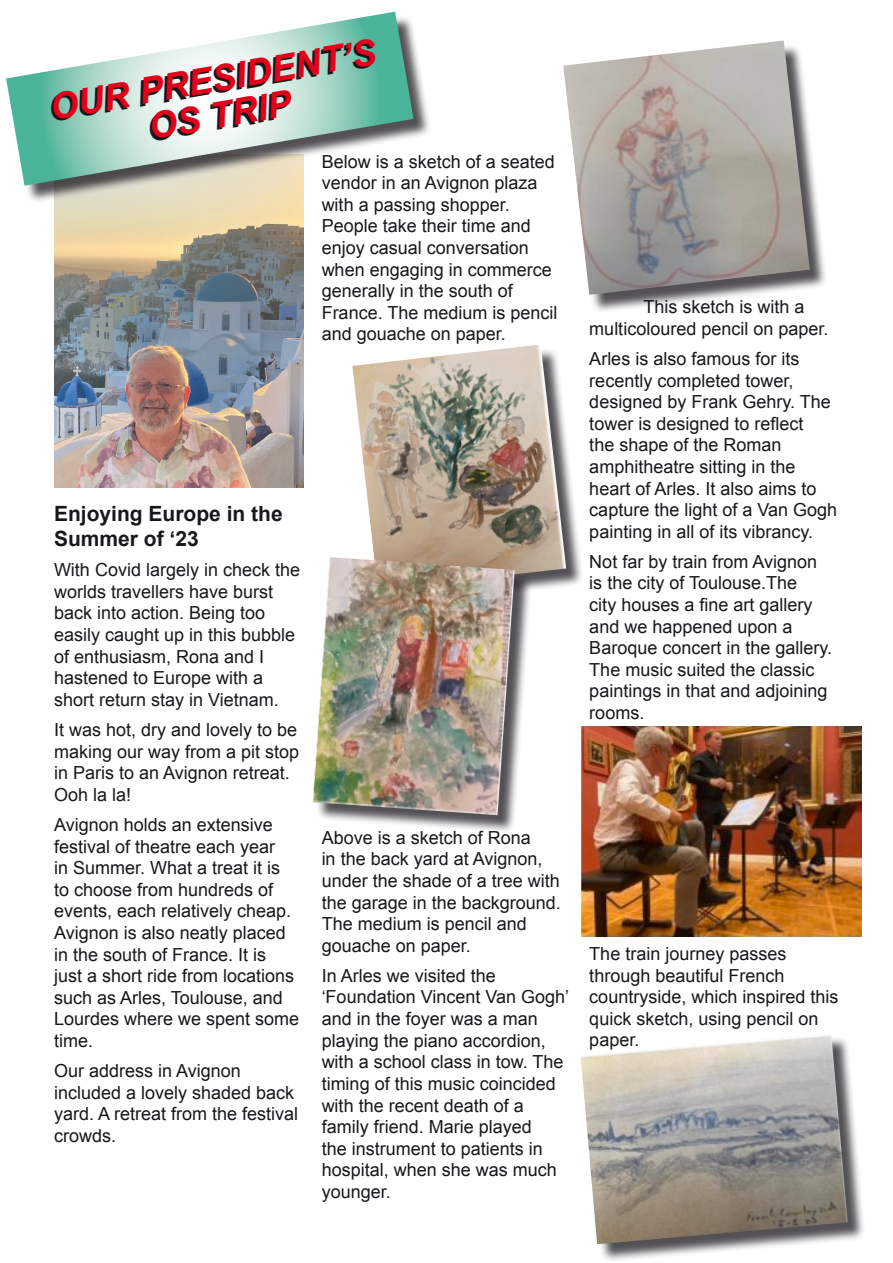
<style>
.page{position:relative;width:893px;height:1263px;background:#fff}
.page>*{position:absolute;margin:0;border:0;box-sizing:border-box;transform-origin:0 0}
.t1{font:italic 700 36px "Arial";color:#e2001a}
.t2{font:700 21px/25.2px "Arial";color:#1a171c}
.t3{font:18px/21.6px "Arial";color:#1a171c}
</style>
<div class="page">
<img style="left:54px;top:203px;width:250px;height:284px">
<div style="left:8px;top:14px;width:423px;height:189px;background:#1a171c;opacity:.75"></div>
<svg style="left:6px;top:12px;width:408px;height:174px"></svg>
<div style="left:355px;top:347px;width:229px;height:260px;background:#1a171c;opacity:.75"></div>
<img style="left:352px;top:345px;width:214px;height:245px">
<div style="left:315px;top:559px;width:218px;height:274px;background:#1a171c;opacity:.75"></div>
<img style="left:313px;top:557px;width:202px;height:258px">
<div style="left:565px;top:43px;width:262px;height:269px;background:#1a171c;opacity:.75"></div>
<img style="left:563px;top:40px;width:247px;height:255px">
<img style="left:580px;top:726px;width:281px;height:210px">
<div style="left:583px;top:1035px;width:282px;height:227px;background:#1a171c;opacity:.75"></div>
<img style="left:581px;top:1035px;width:267px;height:209px">
<p class="t1" style="left:47px;top:85px;width:332px;rotate:-10deg">OUR PRESIDENT’S</p>
<p class="t1" style="left:145px;top:104px;width:146px;rotate:-10deg">OS TRIP</p>
<p class="t3" style="left:322px;top:151px;width:237px">Below is a sketch of a seated vendor in an Avignon plaza with a passing shopper.<br>People take their time and enjoy casual conversation when engaging in commerce generally in the south of<br>France. The medium is pencil and gouache on paper.</p>
<p class="t2" style="left:54px;top:502px;width:230px">Enjoying Europe in the<br>Summer of ‘23</p>
<p class="t3" style="left:54px;top:559px;width:248px">With Covid largely in check the worlds travellers have burst back into action. Being too easily caught up in this bubble of enthusiasm, Rona and I hastened to Europe with a short return stay in Vietnam.</p>
<p class="t3" style="left:54px;top:719px;width:247px">It was hot, dry and lovely to be making our way from a pit stop in Paris to an Avignon retreat.<br>Ooh la la!</p>
<p class="t3" style="left:54px;top:814px;width:247px">Avignon holds an extensive festival of theatre each year<br>in Summer. What a treat it is to choose from hundreds of events, each relatively cheap.<br>Avignon is also neatly placed in the south of France. It is<br>just a short ride from locations such as Arles, Toulouse, and<br>Lourdes where we spent some time.</p>
<p class="t3" style="left:54px;top:1060px;width:246px">Our address in Avignon included a lovely shaded back yard. A retreat from the festival crowds.</p>
<p class="t3" style="left:322px;top:827px;width:241px">Above is a sketch of Rona<br>in the back yard at Avignon, under the shade of a tree with the garage in the background.<br>The medium is pencil and gouache on paper.</p>
<p class="t3" style="left:322px;top:965px;width:249px">In Arles we visited the ‘Foundation Vincent Van Gogh’ and in the foyer was a man playing the piano accordion, with a school class in tow. The timing of this music coincided with the recent death of a family friend. Marie played<br>the instrument to patients in hospital, when she was much younger.</p>
<p class="t3" style="left:589px;top:296px;width:241px;text-indent:54px">This sketch is with a multicoloured pencil on paper.</p>
<p class="t3" style="left:589px;top:348px;width:249px">Arles is also famous for its recently completed tower, designed by Frank Gehry. The tower is designed to reflect<br>the shape of the Roman amphitheatre sitting in the heart of Arles. It also aims to capture the light of a Van Gogh painting in all of its vibrancy.</p>
<p class="t3" style="left:589px;top:551px;width:244px">Not far by train from Avignon is the city of Toulouse.The<br>city houses a fine art gallery and we happened upon a<br>Baroque concert in the gallery.<br>The music suited the classic paintings in that and adjoining rooms.</p>
<p class="t3" style="left:589px;top:943px;width:251px">The train journey passes through beautiful French countryside, which inspired this quick sketch, using pencil on paper.</p>
</div>
